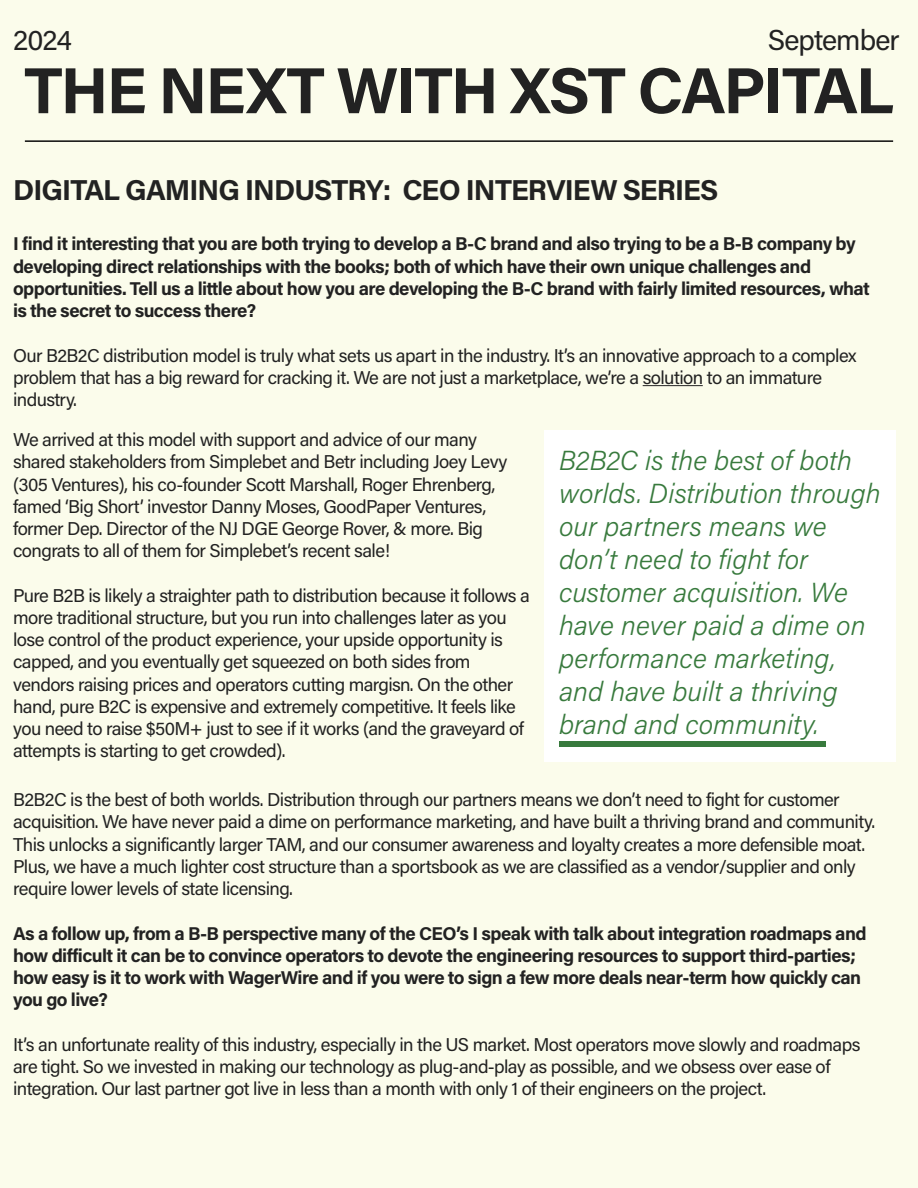
<style>
.page{position:relative;width:918px;height:1188px;background:#fbfceb}
.page>*{position:absolute;margin:0;border:0;box-sizing:border-box;transform-origin:0 0}
.t1{font:700 65.1px "Acumin Pro";letter-spacing:-.03em;color:#222}
.t2{font:700 28.8px "Acumin Pro";letter-spacing:-.03em;color:#222}
.t3{font:28.8px "Acumin Pro";letter-spacing:-.03em;color:#222}
.t4{font:italic 300 27.6px/33px "Acumin Pro";color:#387a3d}
.t5{font:18.6px/22.2px "Acumin Pro";letter-spacing:-.03em;color:#222}
.t6{font:700 18.6px/22.2px "Acumin Pro";letter-spacing:-.03em;color:#222}
</style>
<div class="page">
<hr style="left:643px;top:385px;width:60px;height:1px;background:#222">
<hr style="left:25px;top:140px;width:868px;height:2px;background:#000">
<div style="left:544px;top:430px;width:352px;height:332px;background:#fff"></div>
<div style="left:559px;top:742px;width:267px;height:5px;background:#387a3d"></div>
<h2 class="t3" style="left:13px;top:20px;width:60px">2024</h2>
<h2 class="t3" style="left:768px;top:20px;width:133px">September</h2>
<h1 class="t1" style="left:24px;top:45px;width:871px">THE NEXT WITH XST CAPITAL</h1>
<h2 class="t2" style="left:13px;top:170px;width:707px">DIGITAL GAMING INDUSTRY: CEO INTERVIEW SERIES</h2>
<p class="t6" style="left:13px;top:232px;width:858px">I find it interesting that you are both trying to develop a B-C brand and also trying to be a B-B company by developing direct relationships with the books; both of which have their own unique challenges and opportunities. Tell us a little about how you are developing the B-C brand with fairly limited resources, what is the secret to success there?</p>
<p class="t5" style="left:13px;top:343px;width:845px">Our B2B2C distribution model is truly what sets us apart in the industry. It’s an innovative approach to a complex problem that has a big reward for cracking it. We are not just a marketplace, we’re a solution to an immature industry.</p>
<p class="t5" style="left:13px;top:428px;width:496px">We arrived at this model with support and advice of our many shared stakeholders from Simplebet and Betr including Joey Levy (305 Ventures), his co-founder Scott Marshall, Roger Ehrenberg, famed ‘Big Short’ investor Danny Moses, GoodPaper Ventures, former Dep. Director of the NJ DGE George Rover, &amp; more. Big congrats to all of them for Simplebet’s recent sale!</p>
<p class="t5" style="left:13px;top:583px;width:518px">Pure B2B is likely a straighter path to distribution because it follows a more traditional structure, but you run into challenges later as you lose control of the product experience, your upside opportunity is capped, and you eventually get squeezed on both sides from vendors raising prices and operators cutting margisn. On the other hand, pure B2C is expensive and extremely competitive. It feels like you need to raise $50M+ just to see if it works (and the graveyard of attempts is starting to get crowded).</p>
<h3 class="t4" style="left:559px;top:443px;width:323px">B2B2C is the best of both worlds. Distribution through our partners means we don’t need to fight for customer acquisition. We have never paid a dime on performance marketing, and have built a thriving brand and community.</h3>
<p class="t5" style="left:13px;top:788px;width:864px">B2B2C is the best of both worlds. Distribution through our partners means we don’t need to fight for customer acquisition. We have never paid a dime on performance marketing, and have built a thriving brand and community.<br>This unlocks a significantly larger TAM, and our consumer awareness and loyalty creates a more defensible moat.<br>Plus, we have a much lighter cost structure than a sportsbook as we are classified as a vendor/supplier and only require lower levels of state licensing.</p>
<p class="t6" style="left:13px;top:921px;width:855px">As a follow up, from a B-B perspective many of the CEO’s I speak with talk about integration roadmaps and how difficult it can be to convince operators to devote the engineering resources to support third-parties; how easy is it to work with WagerWire and if you were to sign a few more deals near-term how quickly can you go live?</p>
<p class="t5" style="left:13px;top:1032px;width:849px">It’s an unfortunate reality of this industry, especially in the US market. Most operators move slowly and roadmaps are tight. So we invested in making our technology as plug-and-play as possible, and we obsess over ease of integration. Our last partner got live in less than a month with only 1 of their engineers on the project.</p>
</div>
